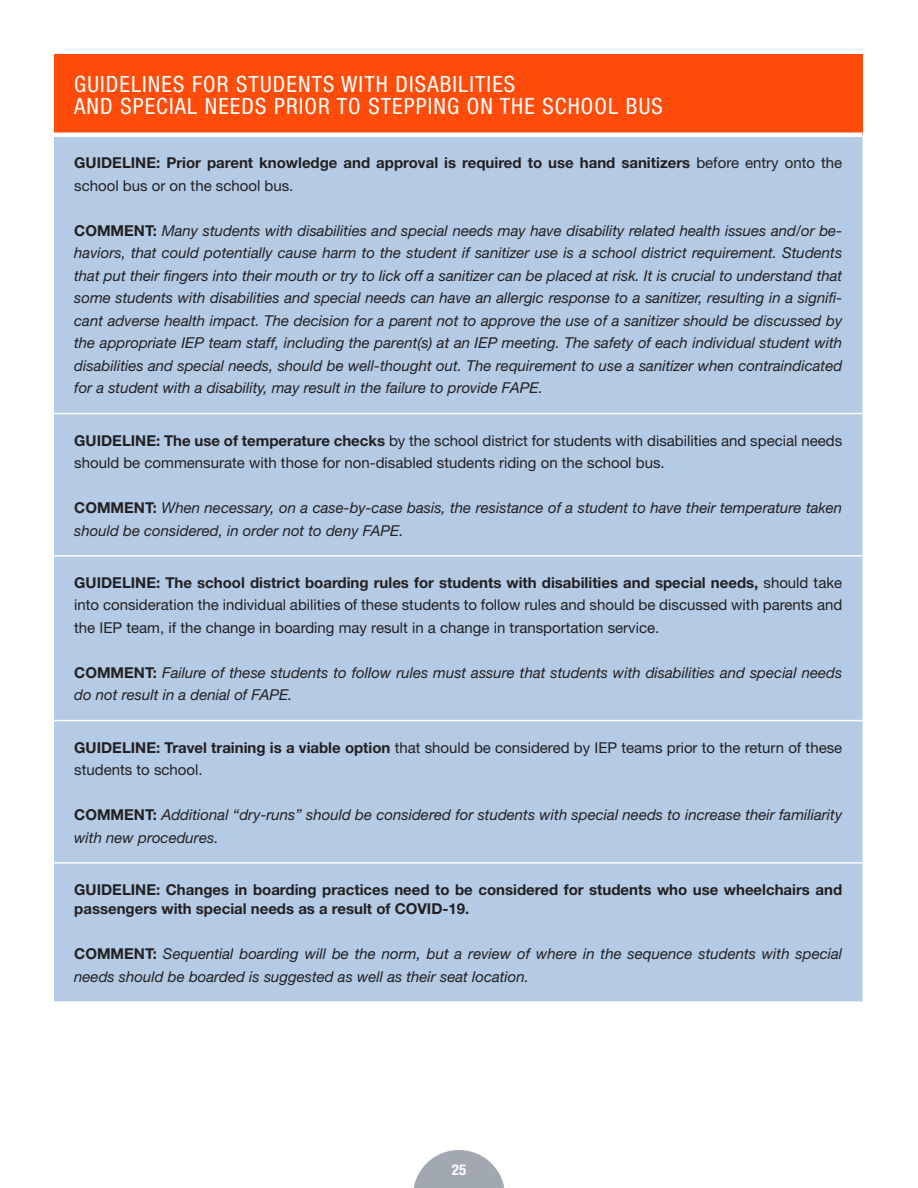
<style>
.page{position:relative;width:918px;height:1188px;background:#fff}
.page>*{position:absolute;margin:0;border:0;box-sizing:border-box;transform-origin:0 0}
.t1{font:condensed 22.5px/22.5px "Helvetica Neue";letter-spacing:.05em;color:#fff}
.t2{font:italic 15px/22.5px "Helvetica Neue";color:#231f20}
.t3{font:15px/22.5px "Helvetica Neue";color:#231f20}
.t4{font:700 15px/22.5px "Helvetica Neue";color:#231f20}
.t5{font:700 condensed 15px "Helvetica Neue";color:#fff}
.s1{font-weight:400}
.s2{font-weight:700;font-style:normal}
.s3{font-weight:700}
</style>
<div class="page">
<svg style="left:413px;top:1150px;width:92px;height:38px"></svg>
<div style="left:54px;top:54px;width:808px;height:81px;background:#ff4c0a"></div>
<div style="left:54px;top:137px;width:808px;height:864px;background:#b3cbe5"></div>
<hr style="left:54px;top:413px;width:808px;height:1px;background:#fff">
<hr style="left:54px;top:555px;width:808px;height:2px;background:#fff">
<hr style="left:54px;top:720px;width:808px;height:1px;background:#fff">
<hr style="left:54px;top:862px;width:808px;height:2px;background:#fff">
<div style="left:54px;top:132px;width:808px;height:5px;background:#fff"></div>
<p class="t1" style="left:74px;top:73px;width:590px">GUIDELINES FOR STUDENTS WITH DISABILITIES<br>AND SPECIAL NEEDS PRIOR TO STEPPING ON THE SCHOOL BUS</p>
<p class="t4" style="left:74px;top:151px;width:769px">GUIDELINE: Prior parent knowledge and approval is required to use hand sanitizers <span class="s1">before entry onto the school bus or on the school bus.</span></p>
<p class="t2" style="left:74px;top:219px;width:770px;text-align:justify"><span class="s2">COMMENT:</span> Many students with disabilities and special needs may have disability related health issues and/or be&shy;haviors, that could potentially cause harm to the student if sanitizer use is a school district requirement. Students that put their fingers into their mouth or try to lick off a sanitizer can be placed at risk. It is crucial to understand that some students with disabilities and special needs can have an allergic response to a sanitizer, resulting in a signifi&shy;cant adverse health impact. The decision for a parent not to approve the use of a sanitizer should be discussed by the appropriate IEP team staff, including the parent(s) at an IEP meeting. The safety of each individual student with disabilities and special needs, should be well-thought out. The requirement to use a sanitizer when contraindicated for a student with a disability, may result in the failure to provide FAPE.</p>
<p class="t3" style="left:74px;top:429px;width:769px"><span class="s3">GUIDELINE: The use of temperature checks</span> by the school district for students with disabilities and special needs should be commensurate with those for non-disabled students riding on the school bus.</p>
<p class="t2" style="left:74px;top:496px;width:769px"><span class="s2">COMMENT:</span> When necessary, on a case-by-case basis, the resistance of a student to have their temperature taken should be considered, in order not to deny FAPE.</p>
<p class="t3" style="left:74px;top:571px;width:770px;text-align:justify"><span class="s3">GUIDELINE: The school district boarding rules for students with disabilities and special needs,</span> should take into consideration the individual abilities of these students to follow rules and should be discussed with parents and the IEP team, if the change in boarding may result in a change in transportation service.</p>
<p class="t2" style="left:74px;top:661px;width:770px"><span class="s2">COMMENT:</span> Failure of these students to follow rules must assure that students with disabilities and special needs do not result in a denial of FAPE.</p>
<p class="t3" style="left:74px;top:736px;width:770px"><span class="s3">GUIDELINE: Travel training is a viable option</span> that should be considered by IEP teams prior to the return of these students to school.</p>
<p class="t2" style="left:74px;top:803px;width:769px"><span class="s2">COMMENT:</span> Additional “dry-runs” should be considered for students with special needs to increase their familiarity with new procedures.</p>
<p class="t4" style="left:74px;top:879px;width:769px;line-height:19.5px">GUIDELINE: Changes in boarding practices need to be considered for students who use wheelchairs and passengers with special needs as a result of COVID-19.</p>
<p class="t2" style="left:74px;top:943px;width:769px"><span class="s2">COMMENT:</span> Sequential boarding will be the norm, but a review of where in the sequence students with special needs should be boarded is suggested as well as their seat location.</p>
<p class="t5" style="left:452px;top:1160px;width:16px">25</p>
</div>
